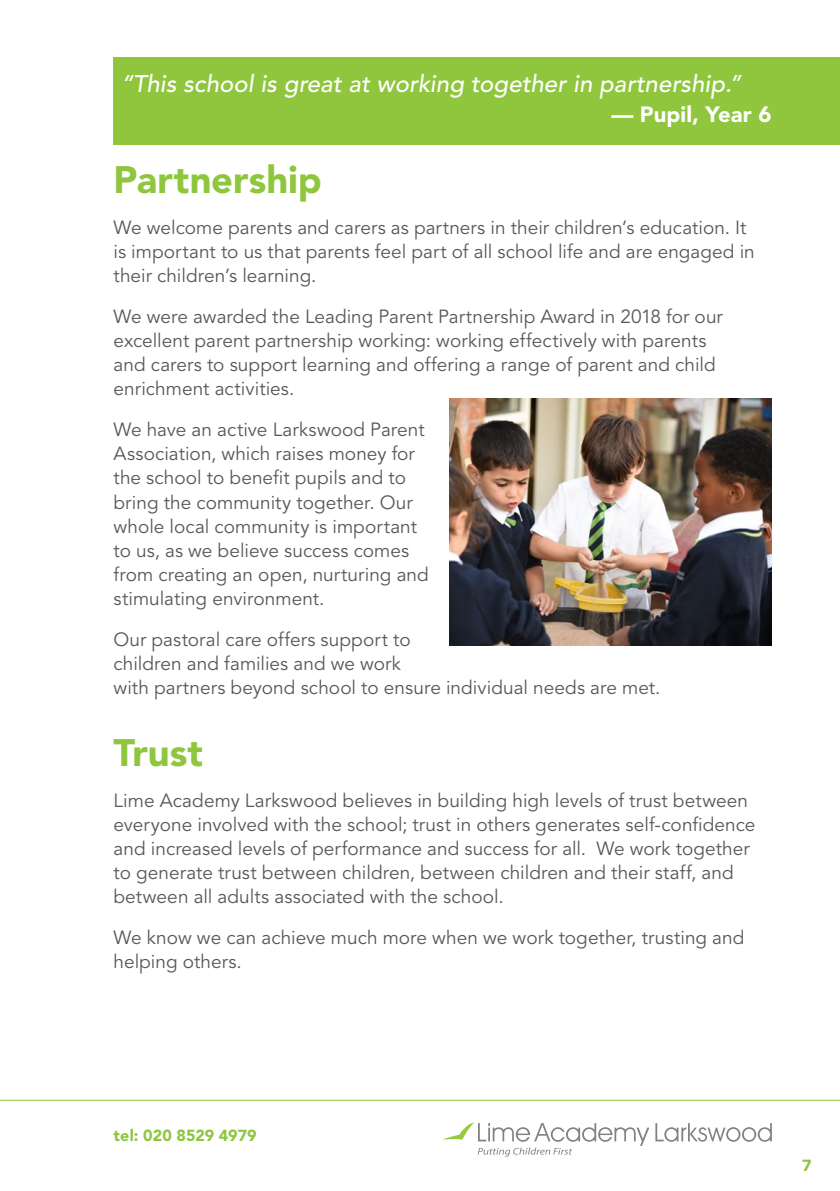
<style>
.page{position:relative;width:840px;height:1191px;background:#fff}
.page>*{position:absolute;margin:0;border:0;box-sizing:border-box;transform-origin:0 0}
.t1{font:900 38px "Avenir";color:#8fc63e}
.t2{font:italic 500 24px "Avenir";letter-spacing:.005em;color:#fff}
.Cite{font:900 22px "Avenir";letter-spacing:.005em;color:#fff}
.Body_Text_80k{font:19px/24px "Avenir";letter-spacing:.005em;color:#57585a}
.t3{font:900 16px "Avenir";letter-spacing:.005em;color:#8fc63e}
</style>
<div class="page">
<svg style="left:655px;top:1123px;width:116px;height:18px"></svg>
<svg style="left:443px;top:1122px;width:206px;height:34px"></svg>
<hr style="left:0;top:1099px;width:839px;height:1px;background:#8fc63e">
<div style="left:113px;top:57px;width:726px;height:88px;background:#8fc63e"></div>
<img style="left:449px;top:399px;width:322px;height:246px">
<p class="t2" style="left:121px;top:70px;width:621px">“This school is great at working together in partnership.”</p>
<p class="Cite" style="left:611px;top:101px;width:161px">— Pupil, Year 6</p>
<p class="t1" style="left:113px;top:157px;width:210px">Partnership</p>
<p class="Body_Text_80k" style="left:113px;top:216px;width:642px">We welcome parents and carers as partners in their children’s education. It is important to us that parents feel part of all school life and are engaged in their children’s learning.</p>
<p class="Body_Text_80k" style="left:113px;top:305px;width:610px">We were awarded the Leading Parent Partnership Award in 2018 for our excellent parent partnership working: working effectively with parents and carers to support learning and offering a range of parent and child enrichment activities.</p>
<p class="Body_Text_80k" style="left:113px;top:418px;width:317px">We have an active Larkswood Parent Association, which raises money for the school to benefit pupils and to bring the community together. Our whole local community is important to us, as we believe success comes from creating an open, nurturing and stimulating environment.</p>
<p class="Body_Text_80k" style="left:113px;top:627px;width:548px">Our pastoral care offers support to<br>children and families and we work<br>with partners beyond school to ensure individual needs are met.</p>
<p class="t1" style="left:113px;top:729px;width:91px">Trust</p>
<p class="Body_Text_80k" style="left:113px;top:788px;width:643px">Lime Academy Larkswood believes in building high levels of trust between everyone involved with the school; trust in others generates self-confidence and increased levels of performance and success for all. We work together to generate trust between children, between children and their staff, and between all adults associated with the school.</p>
<p class="Body_Text_80k" style="left:113px;top:925px;width:632px">We know we can achieve much more when we work together, trusting and helping others.</p>
<p class="t3" style="left:113px;top:1125px;width:145px">tel: 020 8529 4979</p>
<p class="t3" style="left:801px;top:1156px;width:11px">7</p>
</div>
